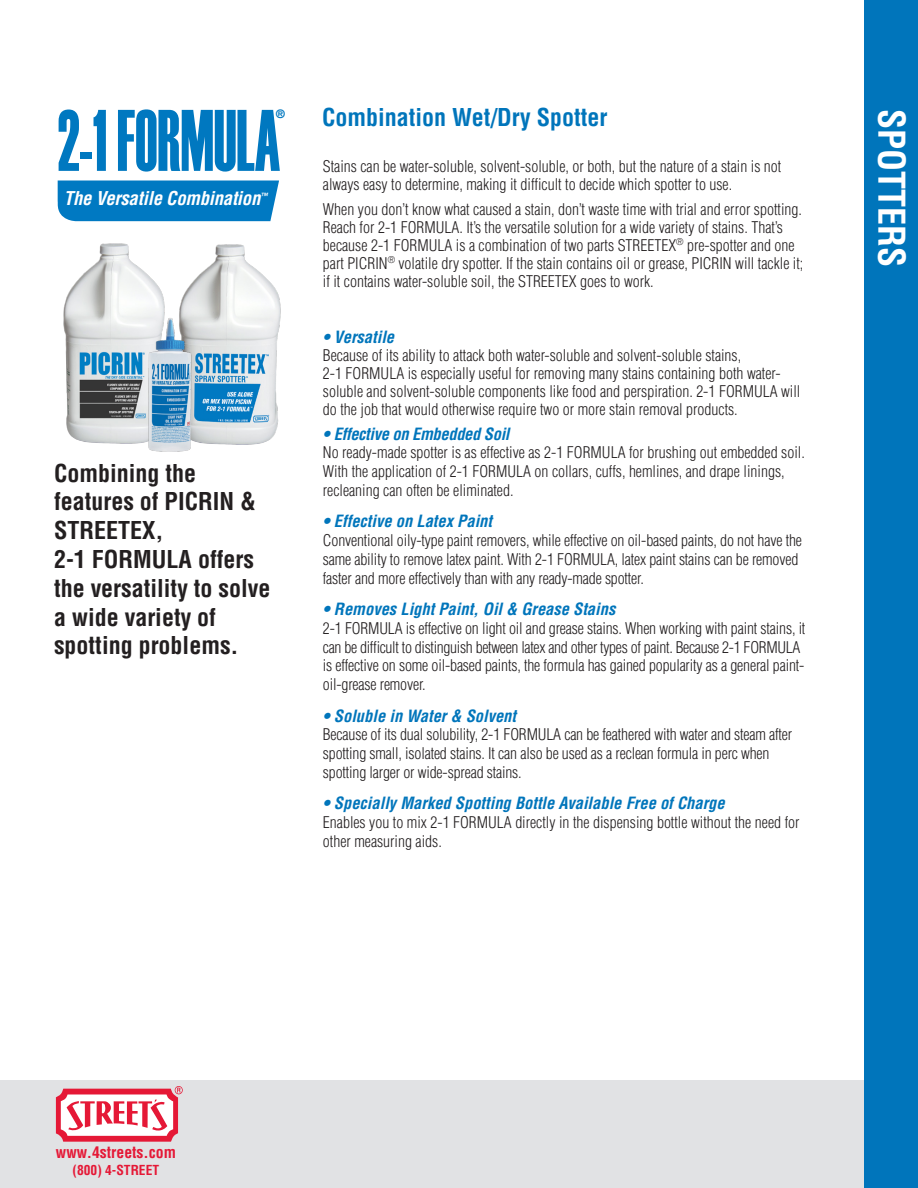
<style>
.page{position:relative;width:918px;height:1188px;background:#fff}
.page>*{position:absolute;margin:0;border:0;box-sizing:border-box;transform-origin:0 0}
.t1{font:87.15px "Haettenschweiler";color:#0078c0;scale:.67 1}
.t2{font:700 condensed 36px "Helvetica LT Std";color:#fff}
.SIDEBAR__p1{font:700 condensed 24px/28.8px "Helvetica LT Std";color:#231f20}
.page_1_headline{font:700 condensed 24px "Helvetica LT Std";color:#0075bb}
.t3{font:italic 700 condensed 18.6px "Helvetica LT Std";letter-spacing:-.01em;color:#fff}
.subhead{font:italic 700 condensed 16.5px "Helvetica LT Std";color:#0075bb}
.subhead-2{font:italic 700 condensed 16.5px "Helvetica LT Std";letter-spacing:-.02em;color:#0075bb}
.subhead-3{font:300 condensed 15.75px/18.8px "Helvetica LT Std";color:#231f20}
.t4{font:700 condensed 15.75px "Helvetica LT Std";color:#e51836}
.t5{font:700 condensed 13.5px "Helvetica LT Std";color:#e51836}
.t6{font:900 condensed 11.25px "Helvetica LT Std";color:#0078c0}
.t7{font:italic 700 condensed 8.4px "Helvetica LT Std";color:#fff}
</style>
<div class="page">
<div style="left:0;top:1080px;width:918px;height:108px;background:#e1e2e4"></div>
<div style="left:864px;top:0;width:54px;height:1188px;background:#0075bb"></div>
<svg style="left:56px;top:1086px;width:127px;height:56px;background:#f098a5"></svg>
<div style="left:58px;top:181px;width:221px;height:40px;background:#0079c2"></div>
<img style="left:63px;top:243px;width:78px;height:201px">
<img style="left:141px;top:244px;width:140px;height:201px">
<img style="left:139px;top:312px;width:59px;height:140px">
<p class="t6" style="left:276px;top:107px;width:11px">®</p>
<p class="t1" style="left:58px;top:91px;width:334px">2-1 FORMULA</p>
<p class="t3" style="left:64px;top:187px;width:153px">For th Tough Stains</p>
<p class="t7" style="left:216px;top:190px;width:9px">™</p>
<p class="t3" style="left:64px;top:187px;width:198px">The Versatile Combination</p>
<p class="t7" style="left:261px;top:190px;width:9px">™</p>
<p class="SIDEBAR__p1" style="left:54px;top:458px;width:218px">Combining the features of PICRIN &amp;<br>STREETEX,<br>2-1 FORMULA offers the versatility to solve a wide variety of spotting problems.</p>
<p class="page_1_headline" style="left:322px;top:102px;width:287px">Combination Wet/Dry Spotter</p>
<p class="t2" style="left:914px;top:109px;width:160px;rotate:90deg">SPOTTERS</p>
<p class="subhead-3" style="left:323px;top:157px;width:460px;line-height:18px">Stains can be water-soluble, solvent-soluble, or both, but the nature of a stain is not always easy to determine, making it difficult to decide which spotter to use.</p>
<p class="subhead-3" style="left:323px;top:200px;width:482px;line-height:18px">When you don’t know what caused a stain, don’t waste time with trial and error spotting.<br>Reach for 2-1 FORMULA. It’s the versatile solution for a wide variety of stains. That’s because 2-1 FORMULA is a combination of two parts STREETEX<sup>®</sup> pre-spotter and one part PICRIN<sup>®</sup> volatile dry spotter. If the stain contains oil or grease, PICRIN will tackle it; if it contains water-soluble soil, the STREETEX goes to work.</p>
<p class="subhead" style="left:323px;top:326px;width:73px">• Versatile</p>
<p class="subhead-3" style="left:323px;top:346px;width:479px;line-height:18px">Because of its ability to attack both water-soluble and solvent-soluble stains,<br>2-1 FORMULA is especially useful for removing many stains containing both water&shy;soluble and solvent-soluble components like food and perspiration. 2-1 FORMULA will do the job that would otherwise require two or more stain removal products.</p>
<p class="subhead-2" style="left:323px;top:423px;width:188px">• Effective on Embedded Soil</p>
<p class="subhead-3" style="left:323px;top:443px;width:483px">No ready-made spotter is as effective as 2-1 FORMULA for brushing out embedded soil.<br>With the application of 2-1 FORMULA on collars, cuffs, hemlines, and drape linings, recleaning can often be eliminated.</p>
<p class="subhead" style="left:323px;top:511px;width:171px">• Effective on Latex Paint</p>
<p class="subhead-3" style="left:323px;top:531px;width:481px">Conventional oily-type paint removers, while effective on oil-based paints, do not have the same ability to remove latex paint. With 2-1 FORMULA, latex paint stains can be removed faster and more effectively than with any ready-made spotter.</p>
<p class="subhead" style="left:323px;top:599px;width:294px">• Removes Light Paint, Oil &amp; Grease Stains</p>
<p class="subhead-3" style="left:323px;top:619px;width:484px">2-1 FORMULA is effective on light oil and grease stains. When working with paint stains, it can be difficult to distinguish between latex and other types of paint. Because 2-1 FORMULA is effective on some oil-based paints, the formula has gained popularity as a general paint&shy;oil-grease remover.</p>
<p class="subhead" style="left:323px;top:705px;width:195px">• Soluble in Water &amp; Solvent</p>
<p class="subhead-3" style="left:323px;top:725px;width:471px">Because of its dual solubility, 2-1 FORMULA can be feathered with water and steam after spotting small, isolated stains. It can also be used as a reclean formula in perc when spotting larger or wide-spread stains.</p>
<p class="subhead" style="left:323px;top:793px;width:403px">• Specially Marked Spotting Bottle Available Free of Charge</p>
<p class="subhead-3" style="left:323px;top:813px;width:478px">Enables you to mix 2-1 FORMULA directly in the dispensing bottle without the need for other measuring aids.</p>
<p class="t4" style="left:56px;top:1142px;width:122px">www.4streets.com</p>
<p class="t5" style="left:73px;top:1162px;width:88px">(800) 4-STREET</p>
</div>
